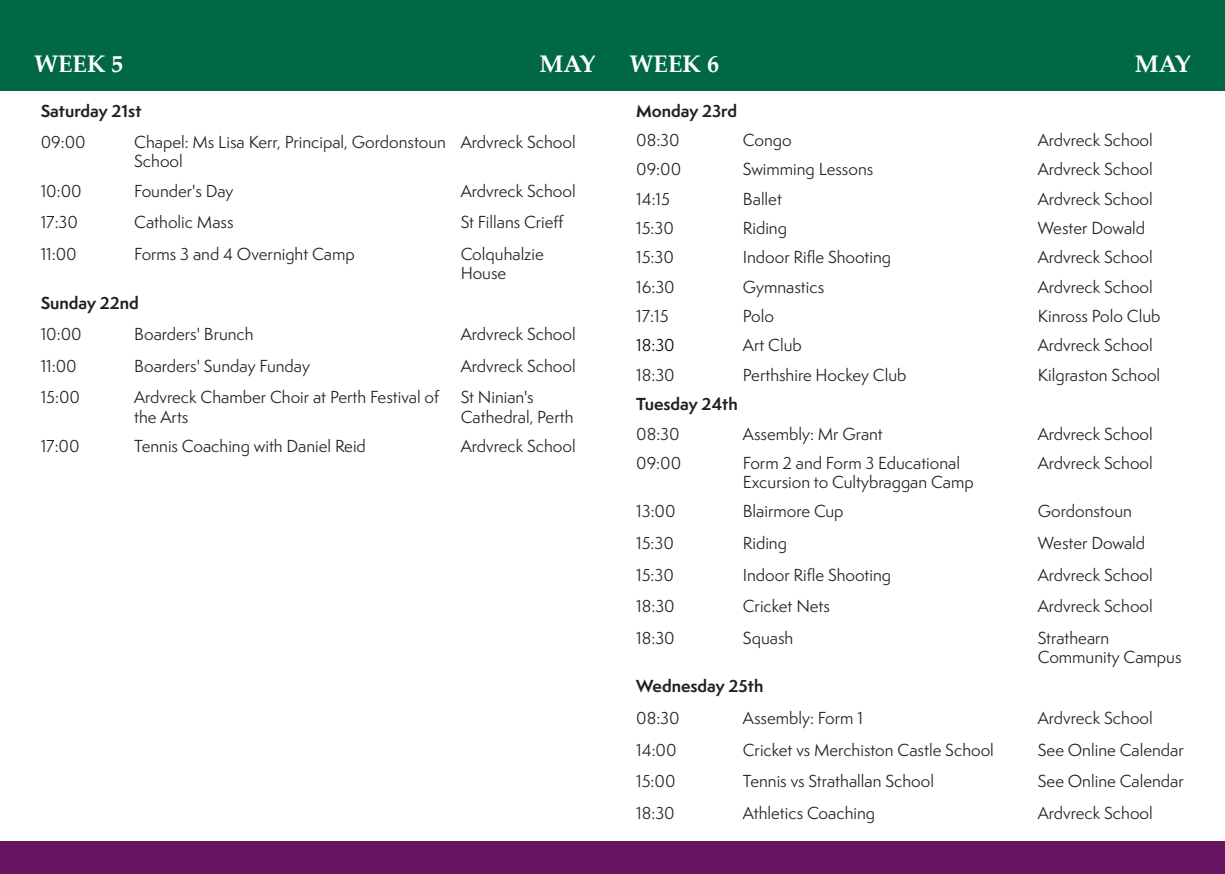
<style>
.page{position:relative;width:1225px;height:874px;background:#fff}
.page>*{position:absolute;margin:0;border:0;box-sizing:border-box;transform-origin:0 0}
.t1{font:700 24px "Palatino Linotype";color:#fff}
.t2{font:16px/19.2px "Semplicita Pro";color:#231f20}
.t3{font:700 16px "Semplicita Pro";color:#231f20}
.t4{font:16px "Semplicita Pro";color:#000}
</style>
<div class="page">
<div style="left:0;top:0;width:1225px;height:91px;background:#006944"></div>
<div style="left:0;top:841px;width:1225px;height:32px;background:#681561"></div>
<p class="t1" style="left:34px;top:47px;width:91px">WEEK 5</p>
<p class="t1" style="left:539px;top:47px;width:58px">MAY</p>
<p class="t3" style="left:41px;top:99px;width:102px">Saturday 21st</p>
<p class="t2" style="left:41px;top:132px;width:47px">09:00</p>
<p class="t2" style="left:134px;top:132px;width:313px">Chapel: Ms Lisa Kerr, Principal, Gordonstoun<br>School</p>
<p class="t2" style="left:461px;top:132px;width:116px">Ardvreck School</p>
<p class="t2" style="left:41px;top:181px;width:43px">10:00</p>
<p class="t2" style="left:134px;top:181px;width:101px">Founder's Day</p>
<p class="t2" style="left:461px;top:181px;width:116px">Ardvreck School</p>
<p class="t2" style="left:41px;top:212px;width:39px">17:30</p>
<p class="t2" style="left:134px;top:212px;width:101px">Catholic Mass</p>
<p class="t2" style="left:461px;top:212px;width:105px">St Fillans Crieff</p>
<p class="t2" style="left:41px;top:244px;width:38px">11:00</p>
<p class="t2" style="left:134px;top:244px;width:222px">Forms 3 and 4 Overnight Camp</p>
<p class="t2" style="left:461px;top:244px;width:85px">Colquhalzie<br>House</p>
<p class="t3" style="left:41px;top:290px;width:100px">Sunday 22nd</p>
<p class="t2" style="left:41px;top:324px;width:43px">10:00</p>
<p class="t2" style="left:134px;top:324px;width:121px">Boarders' Brunch</p>
<p class="t2" style="left:461px;top:324px;width:116px">Ardvreck School</p>
<p class="t2" style="left:41px;top:356px;width:38px">11:00</p>
<p class="t2" style="left:134px;top:356px;width:177px">Boarders' Sunday Funday</p>
<p class="t2" style="left:461px;top:356px;width:116px">Ardvreck School</p>
<p class="t2" style="left:41px;top:387px;width:41px">15:00</p>
<p class="t2" style="left:134px;top:387px;width:306px">Ardvreck Chamber Choir at Perth Festival of the Arts</p>
<p class="t2" style="left:461px;top:387px;width:74px">St Ninian's</p>
<p class="t2" style="left:461px;top:406px;width:114px">Cathedral, Perth</p>
<p class="t2" style="left:41px;top:436px;width:40px">17:00</p>
<p class="t2" style="left:134px;top:436px;width:233px">Tennis Coaching with Daniel Reid</p>
<p class="t2" style="left:461px;top:436px;width:116px">Ardvreck School</p>
<p class="t1" style="left:629px;top:47px;width:91px">WEEK 6</p>
<p class="t1" style="left:1135px;top:47px;width:58px">MAY</p>
<p class="t3" style="left:636px;top:99px;width:102px">Monday 23rd</p>
<p class="t2" style="left:636px;top:130px;width:45px">08:30</p>
<p class="t2" style="left:743px;top:130px;width:50px">Congo</p>
<p class="t2" style="left:1037px;top:130px;width:116px">Ardvreck School</p>
<p class="t2" style="left:636px;top:159px;width:47px">09:00</p>
<p class="t2" style="left:743px;top:159px;width:132px">Swimming Lessons</p>
<p class="t2" style="left:1037px;top:159px;width:116px">Ardvreck School</p>
<p class="t2" style="left:636px;top:189px;width:35px">14:15</p>
<p class="t2" style="left:743px;top:189px;width:41px">Ballet</p>
<p class="t2" style="left:1037px;top:189px;width:116px">Ardvreck School</p>
<p class="t2" style="left:636px;top:218px;width:39px">15:30</p>
<p class="t2" style="left:743px;top:218px;width:46px">Riding</p>
<p class="t2" style="left:1037px;top:218px;width:109px">Wester Dowald</p>
<p class="t2" style="left:636px;top:247px;width:39px">15:30</p>
<p class="t2" style="left:743px;top:247px;width:150px">Indoor Rifle Shooting</p>
<p class="t2" style="left:1037px;top:247px;width:116px">Ardvreck School</p>
<p class="t2" style="left:636px;top:277px;width:40px">16:30</p>
<p class="t2" style="left:743px;top:277px;width:83px">Gymnastics</p>
<p class="t2" style="left:1037px;top:277px;width:116px">Ardvreck School</p>
<p class="t2" style="left:636px;top:306px;width:34px">17:15</p>
<p class="t2" style="left:743px;top:306px;width:33px">Polo</p>
<p class="t2" style="left:1037px;top:306px;width:124px">Kinross Polo Club</p>
<p class="t4" style="left:636px;top:334px;width:40px">18:30</p>
<p class="t2" style="left:743px;top:335px;width:60px">Art Club</p>
<p class="t2" style="left:1037px;top:335px;width:116px">Ardvreck School</p>
<p class="t2" style="left:636px;top:365px;width:40px">18:30</p>
<p class="t2" style="left:743px;top:365px;width:165px">Perthshire Hockey Club</p>
<p class="t2" style="left:1037px;top:365px;width:124px">Kilgraston School</p>
<p class="t3" style="left:636px;top:392px;width:103px">Tuesday 24th</p>
<p class="t2" style="left:636px;top:423px;width:45px">08:30</p>
<p class="t2" style="left:743px;top:423px;width:141px">Assembly: Mr Grant</p>
<p class="t2" style="left:1037px;top:423px;width:116px">Ardvreck School</p>
<p class="t2" style="left:636px;top:453px;width:47px">09:00</p>
<p class="t2" style="left:743px;top:453px;width:232px">Form 2 and Form 3 Educational<br>Excursion to Cultybraggan Camp</p>
<p class="t2" style="left:1037px;top:453px;width:116px">Ardvreck School</p>
<p class="t2" style="left:636px;top:501px;width:41px">13:00</p>
<p class="t2" style="left:743px;top:501px;width:102px">Blairmore Cup</p>
<p class="t2" style="left:1037px;top:501px;width:96px">Gordonstoun</p>
<p class="t2" style="left:636px;top:533px;width:39px">15:30</p>
<p class="t2" style="left:743px;top:533px;width:46px">Riding</p>
<p class="t2" style="left:1037px;top:533px;width:109px">Wester Dowald</p>
<p class="t2" style="left:636px;top:564px;width:39px">15:30</p>
<p class="t2" style="left:743px;top:564px;width:150px">Indoor Rifle Shooting</p>
<p class="t2" style="left:1037px;top:564px;width:116px">Ardvreck School</p>
<p class="t2" style="left:636px;top:596px;width:40px">18:30</p>
<p class="t2" style="left:743px;top:596px;width:88px">Cricket Nets</p>
<p class="t2" style="left:1037px;top:596px;width:116px">Ardvreck School</p>
<p class="t2" style="left:636px;top:627px;width:40px">18:30</p>
<p class="t2" style="left:743px;top:627px;width:52px">Squash</p>
<p class="t2" style="left:1037px;top:627px;width:145px">Strathearn<br>Community Campus</p>
<p class="t3" style="left:636px;top:674px;width:129px">Wednesday 25th</p>
<p class="t2" style="left:636px;top:707px;width:45px">08:30</p>
<p class="t2" style="left:743px;top:707px;width:122px">Assembly: Form 1</p>
<p class="t2" style="left:1037px;top:707px;width:116px">Ardvreck School</p>
<p class="t2" style="left:636px;top:739px;width:42px">14:00</p>
<p class="t2" style="left:743px;top:739px;width:252px">Cricket vs Merchiston Castle School</p>
<p class="t2" style="left:1037px;top:739px;width:147px">See Online Calendar</p>
<p class="t2" style="left:636px;top:771px;width:41px">15:00</p>
<p class="t2" style="left:743px;top:771px;width:193px">Tennis vs Strathallan School</p>
<p class="t2" style="left:1037px;top:771px;width:147px">See Online Calendar</p>
<p class="t2" style="left:636px;top:802px;width:40px">18:30</p>
<p class="t2" style="left:743px;top:802px;width:134px">Athletics Coaching</p>
<p class="t2" style="left:1037px;top:802px;width:116px">Ardvreck School</p>
</div>
